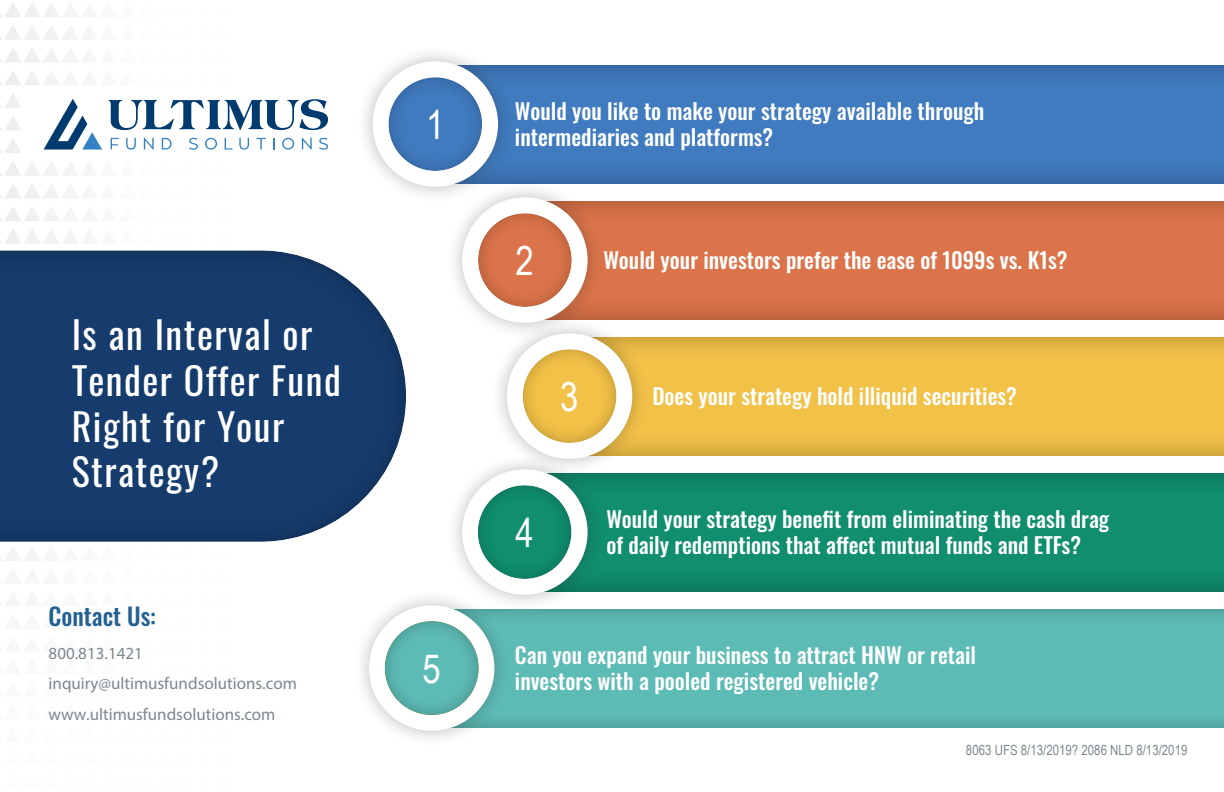
<style>
.page{position:relative;width:1224px;height:792px;background:#fff}
.page>*{position:absolute;margin:0;border:0;box-sizing:border-box;transform-origin:0 0}
.t1{font:40px "Arial Narrow";color:#fff}
.t2{font:38px/45.6px "Oswald";letter-spacing:.04em;color:#fff}
.t3{font:500 24px "Oswald";color:#236193}
.t4{font:500 22px/26.4px "Oswald";color:#fff}
.t5{font:17px/30.4px "Myriad Pro";color:#7c888e}
.t6{font:14px "Arial Narrow";color:#7c888e}
</style>
<div class="page">
<svg style="left:0;top:3px;width:75px;height:14px"></svg>
<svg style="left:0;top:26px;width:75px;height:14px"></svg>
<svg style="left:0;top:48px;width:75px;height:15px"></svg>
<svg style="left:0;top:71px;width:75px;height:14px"></svg>
<svg style="left:0;top:162px;width:75px;height:14px"></svg>
<svg style="left:0;top:184px;width:75px;height:14px"></svg>
<svg style="left:0;top:207px;width:75px;height:14px"></svg>
<svg style="left:0;top:230px;width:75px;height:14px"></svg>
<svg style="left:0;top:547px;width:30px;height:13px"></svg>
<svg style="left:0;top:570px;width:20px;height:13px"></svg>
<div style="left:432px;top:62px;width:792px;height:122px;background:#231f20;opacity:.3"></div>
<div style="left:523px;top:198px;width:701px;height:122px;background:#231f20;opacity:.3"></div>
<div style="left:554px;top:326px;width:670px;height:130px;background:#231f20;opacity:.3"></div>
<div style="left:509px;top:461px;width:715px;height:132px;background:#231f20;opacity:.3"></div>
<div style="left:432px;top:605px;width:792px;height:124px;background:#231f20;opacity:.3"></div>
<div style="left:352px;top:589px;width:159px;height:158px;background:#231f20;opacity:.3"></div>
<div style="left:369px;top:605px;width:125px;height:126px;background:#fff;border-radius:50%"></div>
<div style="left:446px;top:181px;width:158px;height:158px;background:#231f20;opacity:.3"></div>
<div style="left:462px;top:197px;width:126px;height:126px;background:#fff;border-radius:50%"></div>
<div style="left:446px;top:453px;width:158px;height:158px;background:#231f20;opacity:.3"></div>
<div style="left:462px;top:469px;width:126px;height:126px;background:#fff;border-radius:50%"></div>
<div style="left:490px;top:317px;width:159px;height:158px;background:#231f20;opacity:.3"></div>
<div style="left:507px;top:333px;width:125px;height:126px;background:#fff;border-radius:50%"></div>
<div style="left:356px;top:45px;width:158px;height:158px;background:#231f20;opacity:.3"></div>
<div style="left:373px;top:61px;width:125px;height:126px;background:#fff;border-radius:50%"></div>
<div style="left:387px;top:74px;width:98px;height:98px;background:#231f20;opacity:.3"></div>
<div style="left:477px;top:210px;width:98px;height:98px;background:#231f20;opacity:.3"></div>
<div style="left:521px;top:346px;width:98px;height:98px;background:#231f20;opacity:.3"></div>
<div style="left:476px;top:482px;width:98px;height:98px;background:#231f20;opacity:.3"></div>
<div style="left:383px;top:617px;width:98px;height:98px;background:#231f20;opacity:.3"></div>
<div style="left:0;top:247px;width:409px;height:296px;background:#231f20;opacity:.3"></div>
<svg style="left:0;top:94px;width:328px;height:59px"></svg>
<p class="t2" style="left:72px;top:308px;width:271px">Is an Interval or<br>Tender Offer Fund<br>Right for Your<br>Strategy?</p>
<p class="t3" style="left:49px;top:603px;width:109px">Contact Us:</p>
<p class="t5" style="left:49px;top:638px;width:250px">800.813.1421 inquiry@ultimusfundsolutions.com www.ultimusfundsolutions.com</p>
<p class="t1" style="left:426px;top:95px;width:20px">1</p>
<p class="t1" style="left:422px;top:639px;width:20px">5</p>
<p class="t4" style="left:515px;top:99px;width:471px">Would you like to make your strategy available through intermediaries and platforms?</p>
<p class="t1" style="left:515px;top:231px;width:20px">2</p>
<p class="t4" style="left:603px;top:248px;width:466px">Would your investors prefer the ease of 1099s vs. K1s?</p>
<p class="t1" style="left:560px;top:367px;width:20px">3</p>
<p class="t4" style="left:652px;top:384px;width:366px">Does your strategy hold illiquid securities?</p>
<p class="t1" style="left:515px;top:503px;width:20px">4</p>
<p class="t4" style="left:606px;top:507px;width:504px">Would your strategy benefit from eliminating the cash drag of daily redemptions that affect mutual funds and ETFs?</p>
<p class="t4" style="left:515px;top:643px;width:463px">Can you expand your business to attract HNW or retail investors with a pooled registered vehicle?</p>
<p class="t6" style="left:966px;top:740px;width:223px">8063 UFS 8/13/2019? 2086 NLD 8/13/2019</p>
</div>
